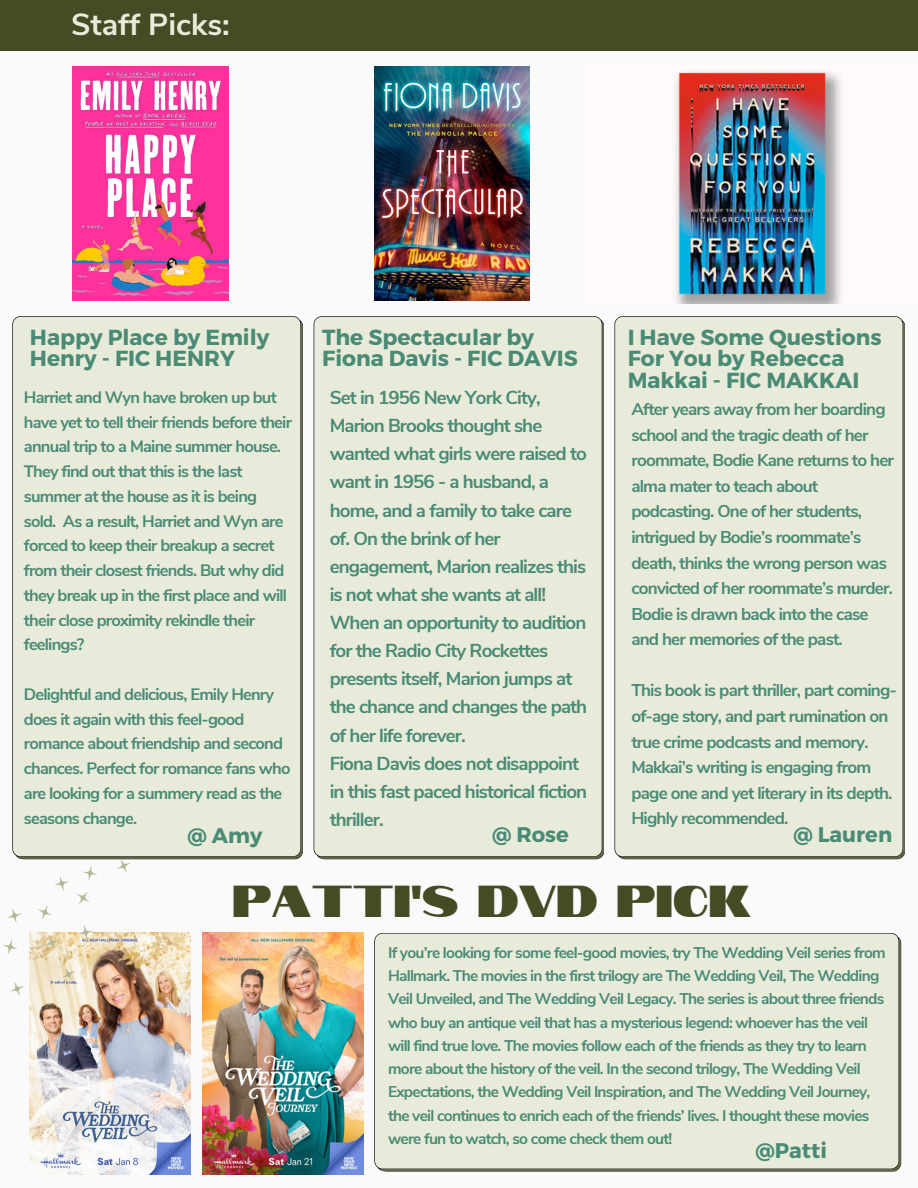
<style>
.page{position:relative;width:918px;height:1188px;background:#fafafa}
.page>*{position:absolute;margin:0;border:0;box-sizing:border-box;transform-origin:0 0}
.t1{font:44.55px "Notable";color:#454b24}
.t2{font:700 30.45px "Nunito Sans";color:#e9ebda}
.t3{font:700 21.75px/21.8px "Montserrat";color:#4a8b75}
.t4{font:700 21.15px "Montserrat";color:#4a8b75}
.t5{font:700 18.75px/28.2px "Nunito Sans";letter-spacing:-.05em;color:#4a8b75}
.t6{font:700 17.1px/25.7px "Nunito Sans";letter-spacing:-.05em;color:#4a8b75}
.t7{font:700 16.5px/24.8px "Nunito Sans";letter-spacing:-.05em;color:#4a8b75}
.t8{font:700 15.45px/23.2px "Nunito Sans";letter-spacing:-.05em;color:#4a8b75}
</style>
<div class="page">
<div style="left:12px;top:316px;width:291px;height:543px;background:#e9ebda"></div>
<svg style="left:374px;top:933px;width:527px;height:239px;fill:#e9ebda"></svg>
<div style="left:0;top:0;width:918px;height:51px;background:#454b24"></div>
<div style="left:314px;top:316px;width:290px;height:543px;background:#e9ebda"></div>
<div style="left:615px;top:316px;width:290px;height:543px;background:#e9ebda"></div>
<img style="left:73px;top:66px;width:155px;height:234px">
<img style="left:30px;top:933px;width:161px;height:242px">
<img style="left:202px;top:933px;width:161px;height:242px">
<svg style="left:8px;top:909px;width:13px;height:14px"></svg>
<svg style="left:45px;top:936px;width:13px;height:14px"></svg>
<svg style="left:3px;top:940px;width:14px;height:14px"></svg>
<svg style="left:83px;top:866px;width:14px;height:14px"></svg>
<svg style="left:117px;top:859px;width:13px;height:14px"></svg>
<svg style="left:38px;top:906px;width:13px;height:13px"></svg>
<svg style="left:79px;top:925px;width:14px;height:15px"></svg>
<svg style="left:77px;top:892px;width:12px;height:12px"></svg>
<svg style="left:55px;top:876px;width:14px;height:14px"></svg>
<svg style="left:62px;top:968px;width:13px;height:13px"></svg>
<svg style="left:11px;top:982px;width:13px;height:13px"></svg>
<img style="left:374px;top:66px;width:156px;height:234px">
<img style="left:675px;top:71px;width:166px;height:233px">
<h3 class="t2" style="left:71px;top:4px;width:160px">Staff Picks:</h3>
<p class="t3" style="left:30px;top:325px;width:241px">Happy Place by Emily<br>Henry - FIC HENRY</p>
<p class="t3" style="left:322px;top:325px;width:257px">The Spectacular by<br>Fiona Davis - FIC DAVIS</p>
<p class="t3" style="left:628px;top:325px;width:255px">I Have Some Questions<br>For You by Rebecca<br>Makkai - FIC MAKKAI</p>
<h3 class="t7" style="left:24px;top:385px;width:270px">Harriet and Wyn have broken up but have yet to tell their friends before their annual trip to a Maine summer house.<br>They find out that this is the last summer at the house as it is being sold. As a result, Harriet and Wyn are forced to keep their breakup a secret from their closest friends. But why did they break up in the first place and will their close proximity rekindle their feelings?</h3>
<h3 class="t7" style="left:24px;top:682px;width:268px">Delightful and delicious, Emily Henry does it again with this feel-good romance about friendship and second chances. Perfect for romance fans who are looking for a summery read as the seasons change.</h3>
<p class="t4" style="left:188px;top:822px;width:76px">@ Amy</p>
<h4 class="t5" style="left:330px;top:384px;width:259px">Set in 1956 New York City,<br>Marion Brooks thought she wanted what girls were raised to want in 1956 - a husband, a home, and a family to take care of. On the brink of her engagement, Marion realizes this is not what she wants at all!<br>When an opportunity to audition for the Radio City Rockettes presents itself, Marion jumps at the chance and changes the path of her life forever.<br>Fiona Davis does not disappoint in this fast paced historical fiction thriller.</h4>
<h4 class="t4" style="left:492px;top:820px;width:78px">@ Rose</h4>
<p class="t6" style="left:631px;top:396px;width:264px">After years away from her boarding school and the tragic death of her roommate, Bodie Kane returns to her alma mater to teach about podcasting. One of her students, intrigued by Bodie’s roommate’s death, thinks the wrong person was convicted of her roommate’s murder.<br>Bodie is drawn back into the case and her memories of the past.</p>
<h1 class="t6" style="left:631px;top:678px;width:267px">This book is part thriller, part coming&shy;of-age story, and part rumination on true crime podcasts and memory.<br>Makkai’s writing is engaging from page one and yet literary in its depth.<br>Highly recommended.</h1>
<h3 class="t4" style="left:793px;top:820px;width:100px">@ Lauren</h3>
<h3 class="t1" style="left:232px;top:866px;width:521px">Patti's DVD PICK</h3>
<h3 class="t8" style="left:388px;top:941px;width:499px">If you’re looking for some feel-good movies, try The Wedding Veil series from Hallmark. The movies in the first trilogy are The Wedding Veil, The Wedding Veil Unveiled, and The Wedding Veil Legacy. The series is about three friends who buy an antique veil that has a mysterious legend: whoever has the veil will find true love. The movies follow each of the friends as they try to learn more about the history of the veil. In the second trilogy, The Wedding Veil Expectations, the Wedding Veil Inspiration, and The Wedding Veil Journey, the veil continues to enrich each of the friends’ lives. I thought these movies were fun to watch, so come check them out!</h3>
<h4 class="t4" style="left:755px;top:1137px;width:73px">@Patti</h4>
</div>
